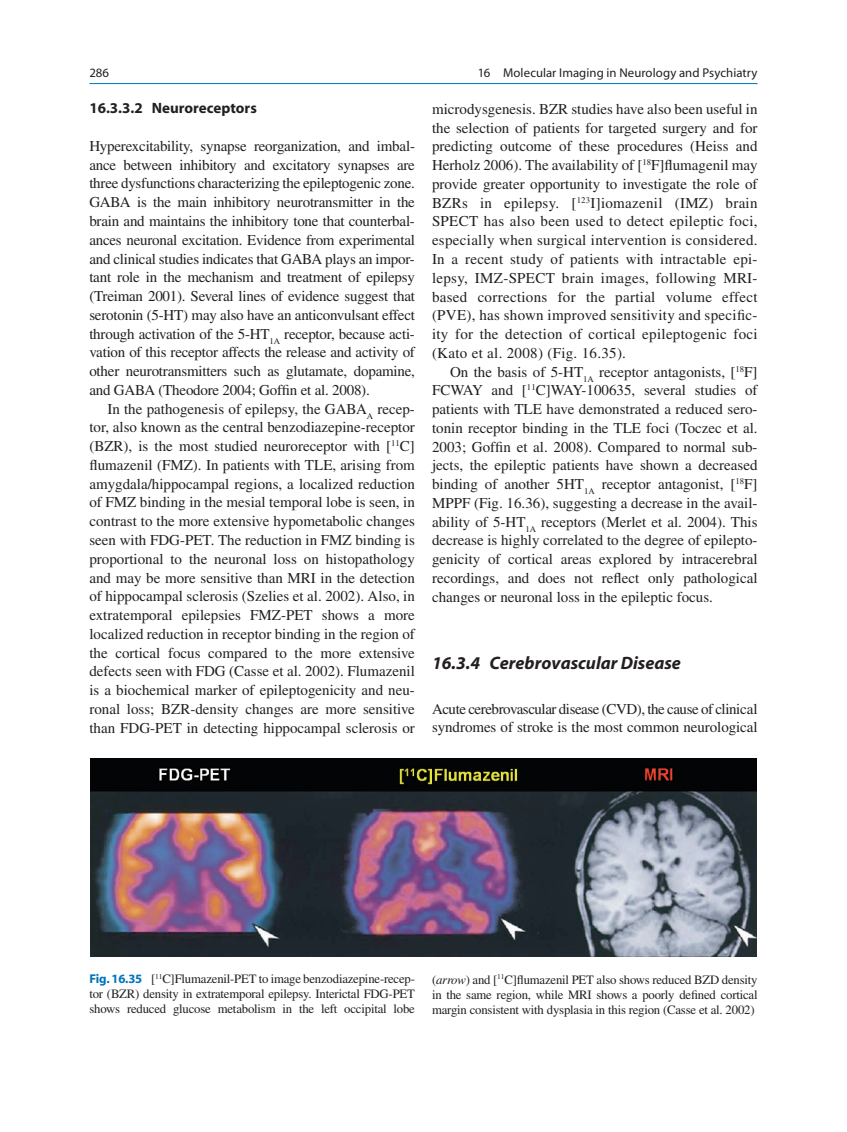
<style>
.page{position:relative;width:847px;height:1132px;background:#fff}
.page>*{position:absolute;margin:0;border:0;box-sizing:border-box;transform-origin:0 0}
.t1{font:italic 700 18px "Myriad";color:#231f20}
.t2{font:15px/18.8px "Times";color:#231f20}
.t3{font:15px "Times";letter-spacing:.02em;color:#231f20}
.t4{font:700 15px "Myriad";color:#231f20}
.t5{font:12.75px/15px "Times";letter-spacing:-.015em;color:#231f20;text-align:justify}
.t6{font:12.75px "Myriad";letter-spacing:.005em;color:#231f20}
.t7{font:12.75px "Myriad";color:#231f20}
.s1{font-style:inherit}
.s2{font-family:"Myriad";font-weight:700;color:#0074bc}
.s3{font-style:italic}
</style>
<div class="page">
<hr style="left:89px;top:83px;width:668px;height:1px;background:#0074bc">
<img style="left:90px;top:758px;width:666px;height:198px">
<p class="t7" style="left:89px;top:68px;width:21px">286</p>
<p class="t6" style="left:477px;top:68px;width:281px"><span class="s1">16</span> Molecular Imaging in Neurology and Psychiatry</p>
<p class="t4" style="left:89px;top:103px;width:169px">16.3.3.2 Neuroreceptors</p>
<p class="t2" style="left:89px;top:138px;width:327px">Hyperexcitability, synapse reorganization, and imbal-</p>
<p class="t2" style="left:89px;top:157px;width:327px">ance between inhibitory and excitatory synapses are</p>
<p class="t2" style="left:89px;top:175px;width:327px">three dysfunctions characterizing the epileptogenic zone.</p>
<p class="t2" style="left:89px;top:194px;width:327px">GABA is the main inhibitory neurotransmitter in the</p>
<p class="t2" style="left:89px;top:213px;width:327px">brain and maintains the inhibitory tone that counterbal-</p>
<p class="t2" style="left:89px;top:232px;width:327px">ances neuronal excitation. Evidence from experimental</p>
<p class="t2" style="left:89px;top:250px;width:327px">and clinical studies indicates that GABA plays an impor-</p>
<p class="t2" style="left:89px;top:269px;width:327px">tant role in the mechanism and treatment of epilepsy</p>
<p class="t2" style="left:89px;top:288px;width:327px">(Treiman 2001). Several lines of evidence suggest that</p>
<p class="t2" style="left:89px;top:307px;width:327px">serotonin (5-HT) may also have an anticonvulsant effect</p>
<p class="t2" style="left:89px;top:325px;width:327px">through activation of the 5-HT<sub>1A</sub> receptor, because acti-</p>
<p class="t2" style="left:89px;top:344px;width:327px">vation of this receptor affects the release and activity of</p>
<p class="t2" style="left:89px;top:363px;width:327px">other neurotransmitters such as glutamate, dopamine,</p>
<p class="t2" style="left:89px;top:382px;width:282px">and GABA (Theodore 2004; Goffin et al. 2008).</p>
<p class="t2" style="left:107px;top:400px;width:309px">In the pathogenesis of epilepsy, the GABA<sub>A</sub> recep-</p>
<p class="t2" style="left:89px;top:419px;width:327px">tor, also known as the central benzodiazepine-receptor</p>
<p class="t2" style="left:89px;top:438px;width:327px">(BZR), is the most studied neuroreceptor with [<sup>11</sup>C]</p>
<p class="t2" style="left:89px;top:457px;width:327px">flumazenil (FMZ). In patients with TLE, arising from</p>
<p class="t2" style="left:89px;top:475px;width:327px">amygdala/hippocampal regions, a localized reduction</p>
<p class="t2" style="left:89px;top:494px;width:327px">of FMZ binding in the mesial temporal lobe is seen, in</p>
<p class="t2" style="left:89px;top:513px;width:327px">contrast to the more extensive hypometabolic changes</p>
<p class="t2" style="left:89px;top:532px;width:327px">seen with FDG-PET. The reduction in FMZ binding is</p>
<p class="t2" style="left:89px;top:550px;width:327px">proportional to the neuronal loss on histopathology</p>
<p class="t2" style="left:89px;top:569px;width:327px">and may be more sensitive than MRI in the detection</p>
<p class="t2" style="left:89px;top:588px;width:327px">of hippocampal sclerosis (Szelies et al. 2002). Also, in</p>
<p class="t2" style="left:89px;top:607px;width:327px">extratemporal epilepsies FMZ-PET shows a more</p>
<p class="t2" style="left:89px;top:625px;width:327px">localized reduction in receptor binding in the region of</p>
<p class="t2" style="left:89px;top:644px;width:327px">the cortical focus compared to the more extensive</p>
<p class="t2" style="left:89px;top:663px;width:327px">defects seen with FDG (Casse et al. 2002). Flumazenil</p>
<p class="t2" style="left:89px;top:682px;width:327px">is a biochemical marker of epileptogenicity and neu-</p>
<p class="t2" style="left:89px;top:700px;width:327px">ronal loss; BZR-density changes are more sensitive</p>
<p class="t2" style="left:89px;top:719px;width:327px">than FDG-PET in detecting hippocampal sclerosis or</p>
<p class="t2" style="left:432px;top:101px;width:327px">microdysgenesis. BZR studies have also been useful in</p>
<p class="t2" style="left:432px;top:120px;width:327px">the selection of patients for targeted surgery and for</p>
<p class="t2" style="left:432px;top:138px;width:327px">predicting outcome of these procedures (Heiss and</p>
<p class="t2" style="left:432px;top:157px;width:327px">Herholz 2006). The availability of [<sup>18</sup>F]flumagenil may</p>
<p class="t2" style="left:432px;top:176px;width:327px">provide greater opportunity to investigate the role of</p>
<p class="t3" style="left:432px;top:197px;width:327px">BZRs in epilepsy. [<sup>123</sup>I]iomazenil (IMZ) brain</p>
<p class="t3" style="left:432px;top:216px;width:327px">SPECT has also been used to detect epileptic foci,</p>
<p class="t3" style="left:432px;top:235px;width:327px">especially when surgical intervention is considered.</p>
<p class="t3" style="left:432px;top:253px;width:327px">In a recent study of patients with intractable epi-</p>
<p class="t3" style="left:432px;top:272px;width:327px">lepsy, IMZ-SPECT brain images, following MRI-</p>
<p class="t3" style="left:432px;top:291px;width:327px">based corrections for the partial volume effect</p>
<p class="t3" style="left:432px;top:310px;width:327px">(PVE), has shown improved sensitivity and specific-</p>
<p class="t3" style="left:432px;top:328px;width:327px">ity for the detection of cortical epileptogenic foci</p>
<p class="t3" style="left:432px;top:347px;width:195px">(Kato et al. 2008) (Fig. 16.35).</p>
<p class="t2" style="left:450px;top:363px;width:309px">On the basis of 5-HT<sub>1A</sub> receptor antagonists, [<sup>18</sup>F]</p>
<p class="t2" style="left:432px;top:382px;width:327px">FCWAY and [<sup>11</sup>C]WAY-100635, several studies of</p>
<p class="t2" style="left:432px;top:401px;width:327px">patients with TLE have demonstrated a reduced sero-</p>
<p class="t2" style="left:432px;top:420px;width:327px">tonin receptor binding in the TLE foci (Toczec et al.</p>
<p class="t2" style="left:432px;top:438px;width:327px">2003; Goffin et al. 2008). Compared to normal sub-</p>
<p class="t2" style="left:432px;top:457px;width:327px">jects, the epileptic patients have shown a decreased</p>
<p class="t2" style="left:432px;top:476px;width:327px">binding of another 5HT<sub>1A</sub> receptor antagonist, [<sup>18</sup>F]</p>
<p class="t2" style="left:432px;top:495px;width:327px">MPPF (Fig. 16.36), suggesting a decrease in the avail-</p>
<p class="t2" style="left:432px;top:513px;width:327px">ability of 5-HT<sub>1A</sub> receptors (Merlet et al. 2004). This</p>
<p class="t2" style="left:432px;top:532px;width:327px">decrease is highly correlated to the degree of epilepto-</p>
<p class="t2" style="left:432px;top:551px;width:327px">genicity of cortical areas explored by intracerebral</p>
<p class="t2" style="left:432px;top:570px;width:327px">recordings, and does not reflect only pathological</p>
<p class="t2" style="left:432px;top:588px;width:282px">changes or neuronal loss in the epileptic focus.</p>
<p class="t1" style="left:432px;top:656px;width:250px">16.3.4 Cerebrovascular Disease</p>
<p class="t2" style="left:432px;top:700px;width:327px">Acute cerebrovascular disease (CVD), the cause of clinical syndromes of stroke is the most common neurological</p>
<p class="t5" style="left:89px;top:972px;width:327px"><span class="s2">Fig. 16.35</span> [<sup>11</sup>C]Flumazenil-PET to image benzodiazepine-recep&shy;tor (BZR) density in extratemporal epilepsy. Interictal FDG-PET shows reduced glucose metabolism in the left occipital lobe</p>
<p class="t5" style="left:432px;top:972px;width:327px">(<span class="s3">arrow</span>) and [<sup>11</sup>C]flumazenil PET also shows reduced BZD density in the same region, while MRI shows a poorly defined cortical margin consistent with dysplasia in this region (Casse et al. 2002)</p>
</div>
